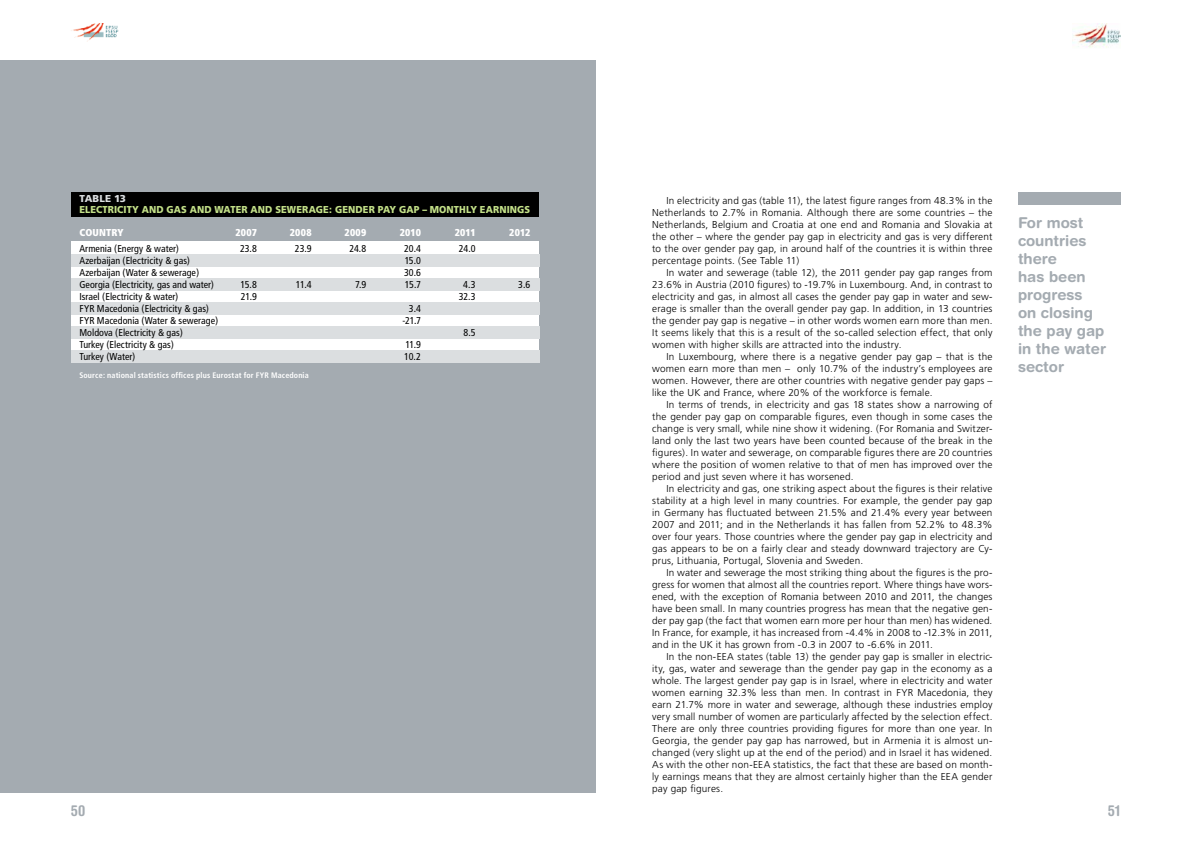
<style>
.page{position:relative;width:1191px;height:842px;background:#fff}
.page>*{position:absolute;margin:0;border:0;box-sizing:border-box;transform-origin:0 0}
.t1{font:700 15px/18px "Helvetica Rounded";color:#a4abb1}
.t2{font:700 condensed 15px "Helvetica Rounded";color:#a4abb1}
.t3{font:300 10px/12px "Frutiger";letter-spacing:.015em;color:#000;text-align:justify}
.t4{font:condensed 10px/12px "Frutiger";letter-spacing:.005em;color:#000}
.t5{font:900 10px "Frutiger";letter-spacing:.01em;color:#c3e088;scale:.93 1}
.t6{font:900 condensed 10px "Frutiger";letter-spacing:.02em;color:#fff}
.t7{font:900 10px "Frutiger";color:#dbdee0}
.t8{font:700 condensed 8px "Frutiger";letter-spacing:.015em;color:#fff}
</style>
<div class="page">
<img style="left:1072px;top:24px;width:48px;height:24px">
<img style="left:71px;top:24px;width:48px;height:18px">
<div style="left:0;top:60px;width:595px;height:732px;background:#a4abb1"></div>
<div style="left:71px;top:234px;width:468px;height:122px;background:#fff"></div>
<div style="left:71px;top:216px;width:468px;height:24px;background:#a4abb1"></div>
<div style="left:71px;top:192px;width:468px;height:24px;background:#000"></div>
<div style="left:71px;top:254px;width:468px;height:12px;background:#dbdee0"></div>
<div style="left:71px;top:278px;width:468px;height:12px;background:#dbdee0"></div>
<div style="left:71px;top:302px;width:468px;height:12px;background:#dbdee0"></div>
<div style="left:71px;top:326px;width:468px;height:12px;background:#dbdee0"></div>
<div style="left:71px;top:350px;width:468px;height:12px;background:#dbdee0"></div>
<div style="left:1018px;top:192px;width:102px;height:12px;background:#a4abb1"></div>
<p class="t7" style="left:80px;top:192px;width:8px">TABLE</p>
<p class="t7" style="left:114px;top:192px;width:13px">13</p>
<p class="t5" style="left:79px;top:204px;width:485px">ELECTRICITY AND GAS AND WATER AND SEWERAGE: GENDER PAY GAP – MONTHLY EARNINGS</p>
<p class="t6" style="left:79px;top:226px;width:46px">COUNTRY</p>
<p class="t4" style="left:79px;top:243px;width:140px">Armenia (Energy &amp; water)<br>Azerbaijan (Electricity &amp; gas)<br>Azerbaijan (Water &amp; sewerage)<br>Georgia (Electricity, gas and water)<br>Israel (Electricity &amp; water)<br>FYR Macedonia (Electricity &amp; gas)<br>FYR Macedonia (Water &amp; sewerage)<br>Moldova (Electricity &amp; gas)<br>Turkey (Electricity &amp; gas)<br>Turkey (Water)</p>
<p class="t6" style="left:235px;top:226px;width:23px">2007</p>
<p class="t6" style="left:290px;top:226px;width:23px">2008</p>
<p class="t4" style="left:240px;top:243px;width:18px">23.8</p>
<p class="t4" style="left:240px;top:279px;width:18px">15.8<br>21.9</p>
<p class="t4" style="left:295px;top:243px;width:18px">23.9</p>
<p class="t4" style="left:296px;top:279px;width:17px">11.4</p>
<p class="t8" style="left:79px;top:370px;width:231px">Source: national statistics offices plus Eurostat for FYR Macedonia</p>
<p class="t6" style="left:344px;top:226px;width:23px">2009</p>
<p class="t4" style="left:349px;top:243px;width:18px">24.8</p>
<p class="t4" style="left:355px;top:279px;width:13px">7.9</p>
<p class="t6" style="left:400px;top:226px;width:23px">2010</p>
<p class="t4" style="left:404px;top:243px;width:18px;text-align:justify">20.4<br>15.0<br>30.6<br>15.7</p>
<p class="t4" style="left:402px;top:303px;width:20px;text-align:right">3.4 -21.7</p>
<p class="t4" style="left:404px;top:339px;width:18px">11.9<br>10.2</p>
<p class="t6" style="left:455px;top:226px;width:22px">2011</p>
<p class="t4" style="left:459px;top:243px;width:18px">24.0</p>
<p class="t4" style="left:459px;top:279px;width:18px;text-align:center">4.3<br>32.3</p>
<p class="t4" style="left:463px;top:327px;width:14px">8.5</p>
<p class="t6" style="left:509px;top:226px;width:22px">2012</p>
<p class="t4" style="left:518px;top:279px;width:14px">3.6</p>
<p class="t3" style="left:652px;top:195px;width:342px;text-indent:14px">In electricity and gas (table 11), the latest figure ranges from 48.3% in the Netherlands to 2.7% in Romania. Although there are some countries – the Netherlands, Belgium and Croatia at one end and Romania and Slovakia at the other – where the gender pay gap in electricity and gas is very different to the over gender pay gap, in around half of the countries it is within three percentage points. (See Table 11)</p>
<p class="t3" style="left:652px;top:267px;width:342px;text-indent:14px">In water and sewerage (table 12), the 2011 gender pay gap ranges from 23.6% in Austria (2010 figures) to -19.7% in Luxembourg. And, in contrast to electricity and gas, in almost all cases the gender pay gap in water and sew&shy;erage is smaller than the overall gender pay gap. In addition, in 13 countries the gender pay gap is negative – in other words women earn more than men.<br>It seems likely that this is a result of the so-called selection effect, that only women with higher skills are attracted into the industry.</p>
<p class="t3" style="left:652px;top:351px;width:342px;text-indent:14px">In Luxembourg, where there is a negative gender pay gap – that is the women earn more than men – only 10.7% of the industry’s employees are women. However, there are other countries with negative gender pay gaps – like the UK and France, where 20% of the workforce is female.</p>
<p class="t3" style="left:652px;top:399px;width:342px;text-indent:14px">In terms of trends, in electricity and gas 18 states show a narrowing of the gender pay gap on comparable figures, even though in some cases the change is very small, while nine show it widening. (For Romania and Switzer&shy;land only the last two years have been counted because of the break in the figures). In water and sewerage, on comparable figures there are 20 countries where the position of women relative to that of men has improved over the period and just seven where it has worsened.</p>
<p class="t3" style="left:652px;top:483px;width:342px;text-indent:14px">In electricity and gas, one striking aspect about the figures is their relative stability at a high level in many countries. For example, the gender pay gap in Germany has fluctuated between 21.5% and 21.4% every year between 2007 and 2011; and in the Netherlands it has fallen from 52.2% to 48.3% over four years. Those countries where the gender pay gap in electricity and gas appears to be on a fairly clear and steady downward trajectory are Cy&shy;prus, Lithuania, Portugal, Slovenia and Sweden.</p>
<p class="t3" style="left:652px;top:567px;width:342px;text-indent:14px">In water and sewerage the most striking thing about the figures is the pro&shy;gress for women that almost all the countries report. Where things have wors&shy;ened, with the exception of Romania between 2010 and 2011, the changes have been small. In many countries progress has mean that the negative gen&shy;der pay gap (the fact that women earn more per hour than men) has widened.<br>In France, for example, it has increased from -4.4% in 2008 to -12.3% in 2011, and in the UK it has grown from -0.3 in 2007 to -6.6% in 2011.</p>
<p class="t3" style="left:652px;top:651px;width:342px;text-indent:14px">In the non-EEA states (table 13) the gender pay gap is smaller in electric&shy;ity, gas, water and sewerage than the gender pay gap in the economy as a whole. The largest gender pay gap is in Israel, where in electricity and water women earning 32.3% less than men. In contrast in FYR Macedonia, they earn 21.7% more in water and sewerage, although these industries employ very small number of women are particularly affected by the selection effect.<br>There are only three countries providing figures for more than one year. In Georgia, the gender pay gap has narrowed, but in Armenia it is almost un&shy;changed (very slight up at the end of the period) and in Israel it has widened.<br>As with the other non-EEA statistics, the fact that these are based on month&shy;ly earnings means that they are almost certainly higher than the EEA gender pay gap figures.</p>
<h1 class="t1" style="left:1018px;top:213px;width:90px">For most countries there<br>has been progress<br>on closing the pay gap in the water sector</h1>
<h1 class="t2" style="left:71px;top:801px;width:16px">50</h1>
<h1 class="t2" style="left:1107px;top:801px;width:14px">51</h1>
</div>
